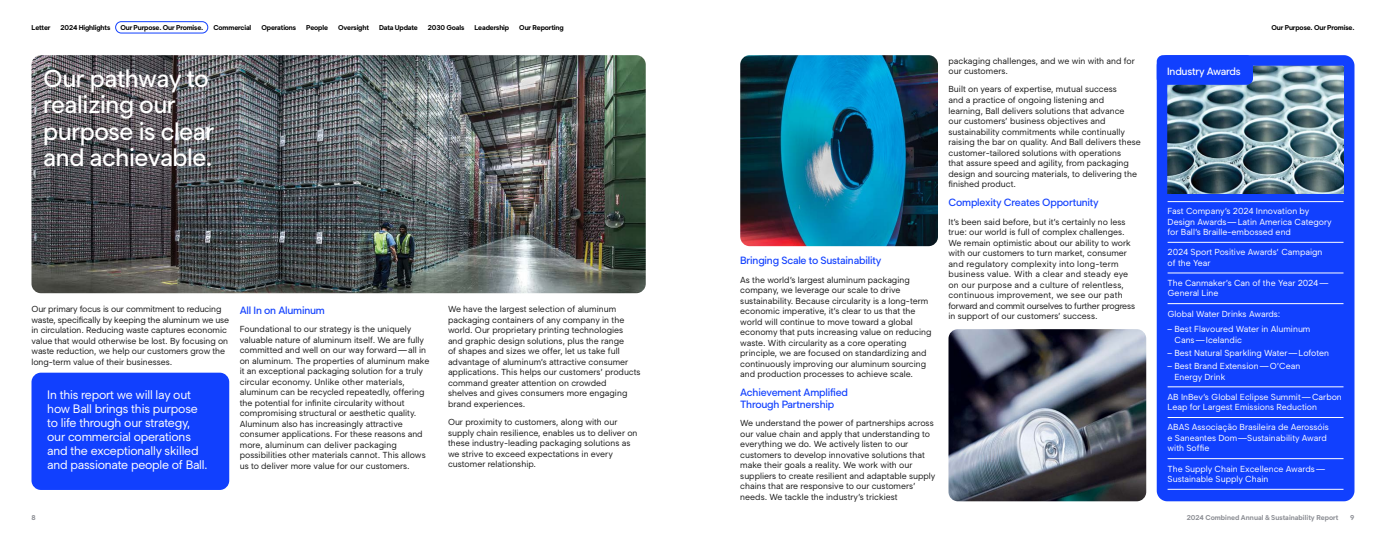
<style>
.page{position:relative;width:1386px;height:536px;background:#fff}
.page>*{position:absolute;margin:0;border:0;box-sizing:border-box;transform-origin:0 0}
.Head_2_28_30_SA__8125{font:500 24.5px/26.2px "Segment";letter-spacing:-.02em;color:#fff}
.Callout_1_Inline_14_16{font:12.25px/14px "Segment";letter-spacing:-.02em;color:#fff}
.Subhead_12_13_SB_SA{font:500 10.5px/11.4px "Segment";letter-spacing:-.02em;color:#1140fe}
.Subhead_12_13_SB_SA-2{font:500 10.5px "Segment";letter-spacing:-.02em;color:#fff}
.Body_10_12{font:8.75px/10.5px "Segment";color:#1a1a1a}
.t1{font:8.75px/10.5px "Segment";color:#fff}
.Nav_8{font:700 7px "Segment";letter-spacing:-.02em;color:#000}
.t2{font:700 7px "Segment";color:#8c8e94}
</style>
<div class="page">
<img style="left:32px;top:55px;width:614px;height:238px">
<img style="left:740px;top:55px;width:198px;height:191px">
<img style="left:948px;top:329px;width:198px;height:172px">
<div style="left:31px;top:372px;width:198px;height:118px;background:#1140fe;border-radius:9px"></div>
<img style="left:1168px;top:66px;width:175px;height:128px">
<div style="left:1164px;top:194px;width:183px;height:300px;background:#1140fe"></div>
<div style="left:1157px;top:55px;width:197px;height:446px;border:10px solid #1140fe;border-radius:5px"></div>
<hr style="left:1168px;top:201px;width:176px;height:1px;background:#fff">
<hr style="left:1168px;top:242px;width:176px;height:1px;background:#fff">
<hr style="left:1168px;top:273px;width:176px;height:1px;background:#fff">
<hr style="left:1168px;top:303px;width:176px;height:1px;background:#fff">
<hr style="left:1168px;top:386px;width:176px;height:1px;background:#fff">
<hr style="left:1168px;top:417px;width:176px;height:1px;background:#fff">
<hr style="left:1168px;top:458px;width:176px;height:1px;background:#fff">
<hr style="left:1168px;top:489px;width:176px;height:1px;background:#fff">
<div style="left:1157px;top:55px;width:96px;height:30px;background:#1140fe;border-radius:6px"></div>
<div style="left:115px;top:21px;width:93px;height:12px;border:1px solid #1140fe;border-radius:6px"></div>
<p class="Nav_8" style="left:32px;top:23px;width:21px">Letter</p>
<p class="Nav_8" style="left:61px;top:23px;width:51px">2024 Highlights</p>
<p class="Nav_8" style="left:120px;top:23px;width:84px">Our Purpose. Our Promise.</p>
<p class="Nav_8" style="left:213px;top:23px;width:39px">Commercial</p>
<p class="Nav_8" style="left:261px;top:23px;width:36px">Operations</p>
<p class="Nav_8" style="left:306px;top:23px;width:23px">People</p>
<p class="Nav_8" style="left:338px;top:23px;width:32px">Oversight</p>
<p class="Nav_8" style="left:379px;top:23px;width:40px">Data Update</p>
<p class="Nav_8" style="left:428px;top:23px;width:38px">2030 Goals</p>
<p class="Nav_8" style="left:474px;top:23px;width:36px">Leadership</p>
<p class="Nav_8" style="left:519px;top:23px;width:46px">Our Reporting</p>
<p class="Nav_8" style="left:1272px;top:23px;width:84px">Our Purpose. Our Promise.</p>
<p class="Head_2_28_30_SA__8125" style="left:43px;top:65px;width:172px">Our pathway to realizing our purpose is clear and achievable.</p>
<p class="Body_10_12" style="left:32px;top:303px;width:199px">Our primary focus is our commitment to reducing waste, specifically by keeping the aluminum we use in circulation. Reducing waste captures economic value that would otherwise be lost. By focusing on waste reduction, we help our customers grow the long-term value of their businesses.</p>
<p class="Subhead_12_13_SB_SA" style="left:240px;top:304px;width:87px">All In on Aluminum</p>
<p class="Body_10_12" style="left:240px;top:323px;width:191px">Foundational to our strategy is the uniquely valuable nature of aluminum itself. We are fully committed and well on our way forward—all in on aluminum. The properties of aluminum make it an exceptional packaging solution for a truly circular economy. Unlike other materials, aluminum can be recycled repeatedly, offering the potential for infinite circularity without compromising structural or aesthetic quality.<br>Aluminum also has increasingly attractive consumer applications. For these reasons and more, aluminum can deliver packaging possibilities other materials cannot. This allows us to deliver more value for our customers.</p>
<p class="Callout_1_Inline_14_16" style="left:47px;top:388px;width:162px">In this report we will lay out how Ball brings this purpose to life through our strategy, our commercial operations and the exceptionally skilled and passionate people of Ball.</p>
<p class="Body_10_12" style="left:448px;top:303px;width:194px">We have the largest selection of aluminum packaging containers of any company in the world. Our proprietary printing technologies<br>and graphic design solutions, plus the range<br>of shapes and sizes we offer, let us take full advantage of aluminum’s attractive consumer applications. This helps our customers’ products command greater attention on crowded<br>shelves and gives consumers more engaging brand experiences.</p>
<p class="Body_10_12" style="left:448px;top:416px;width:191px">Our proximity to customers, along with our supply chain resilience, enables us to deliver on these industry-leading packaging solutions as we strive to exceed expectations in every customer relationship.</p>
<p class="Subhead_12_13_SB_SA" style="left:740px;top:254px;width:143px">Bringing Scale to Sustainability</p>
<p class="Body_10_12" style="left:740px;top:274px;width:193px">As the world’s largest aluminum packaging company, we leverage our scale to drive sustainability. Because circularity is a long-term economic imperative, it’s clear to us that the world will continue to move toward a global economy that puts increasing value on reducing waste. With circularity as a core operating principle, we are focused on standardizing and continuously improving our aluminum sourcing and production processes to achieve scale.</p>
<p class="Subhead_12_13_SB_SA" style="left:740px;top:387px;width:109px">Achievement Amplified<br>Through Partnership</p>
<p class="Body_10_12" style="left:740px;top:417px;width:197px">We understand the power of partnerships across our value chain and apply that understanding to everything we do. We actively listen to our customers to develop innovative solutions that make their goals a reality. We work with our suppliers to create resilient and adaptable supply chains that are responsive to our customers’ needs. We tackle the industry’s trickiest</p>
<p class="Body_10_12" style="left:948px;top:55px;width:188px">packaging challenges, and we win with and for our customers.</p>
<p class="Body_10_12" style="left:948px;top:84px;width:194px">Built on years of expertise, mutual success<br>and a practice of ongoing listening and learning, Ball delivers solutions that advance<br>our customers’ business objectives and sustainability commitments while continually raising the bar on quality. And Ball delivers these customer-tailored solutions with operations<br>that assure speed and agility, from packaging design and sourcing materials, to delivering the finished product.</p>
<p class="Subhead_12_13_SB_SA" style="left:948px;top:197px;width:152px">Complexity Creates Opportunity</p>
<p class="Body_10_12" style="left:948px;top:216px;width:188px">It’s been said before, but it’s certainly no less true: our world is full of complex challenges.<br>We remain optimistic about our ability to work with our customers to turn market, consumer and regulatory complexity into long-term business value. With a clear and steady eye on our purpose and a culture of relentless, continuous improvement, we see our path forward and commit ourselves to further progress in support of our customers’ success.</p>
<p class="Subhead_12_13_SB_SA-2" style="left:1167px;top:65px;width:75px">Industry Awards</p>
<p class="t1" style="left:1168px;top:205px;width:166px">Fast Company’s 2024 Innovation by<br>Design Awards—Latin America Category for Ball’s Braille-embossed end</p>
<p class="t1" style="left:1168px;top:247px;width:156px">2024 Sport Positive Awards’ Campaign of the Year</p>
<p class="t1" style="left:1168px;top:277px;width:162px">The Canmaker’s Can of the Year 2024—<br>General Line</p>
<p class="t1" style="left:1168px;top:308px;width:114px">Global Water Drinks Awards:</p>
<p class="t1" style="left:1175px;top:324px;width:137px;text-indent:-7px">– Best Flavoured Water in Aluminum<br>Cans—Icelandic</p>
<p class="t1" style="left:1168px;top:347px;width:163px">– Best Natural Sparkling Water—Lofoten</p>
<p class="t1" style="left:1175px;top:360px;width:127px;text-indent:-7px">– Best Brand Extension—O’Cean<br>Energy Drink</p>
<p class="t1" style="left:1168px;top:391px;width:176px">AB InBev’s Global Eclipse Summit—Carbon<br>Leap for Largest Emissions Reduction</p>
<p class="t1" style="left:1168px;top:422px;width:163px">ABAS Associação Brasileira de Aerossóis e Saneantes Dom—Sustainability Award with Soffie</p>
<p class="t1" style="left:1168px;top:463px;width:159px">The Supply Chain Excellence Awards—<br>Sustainable Supply Chain</p>
<p class="t2" style="left:32px;top:513px;width:6px">8</p>
<p class="t2" style="left:1187px;top:513px;width:153px">2024 Combined Annual &amp; Sustainability Report</p>
<p class="t2" style="left:1350px;top:513px;width:6px">9</p>
</div>
